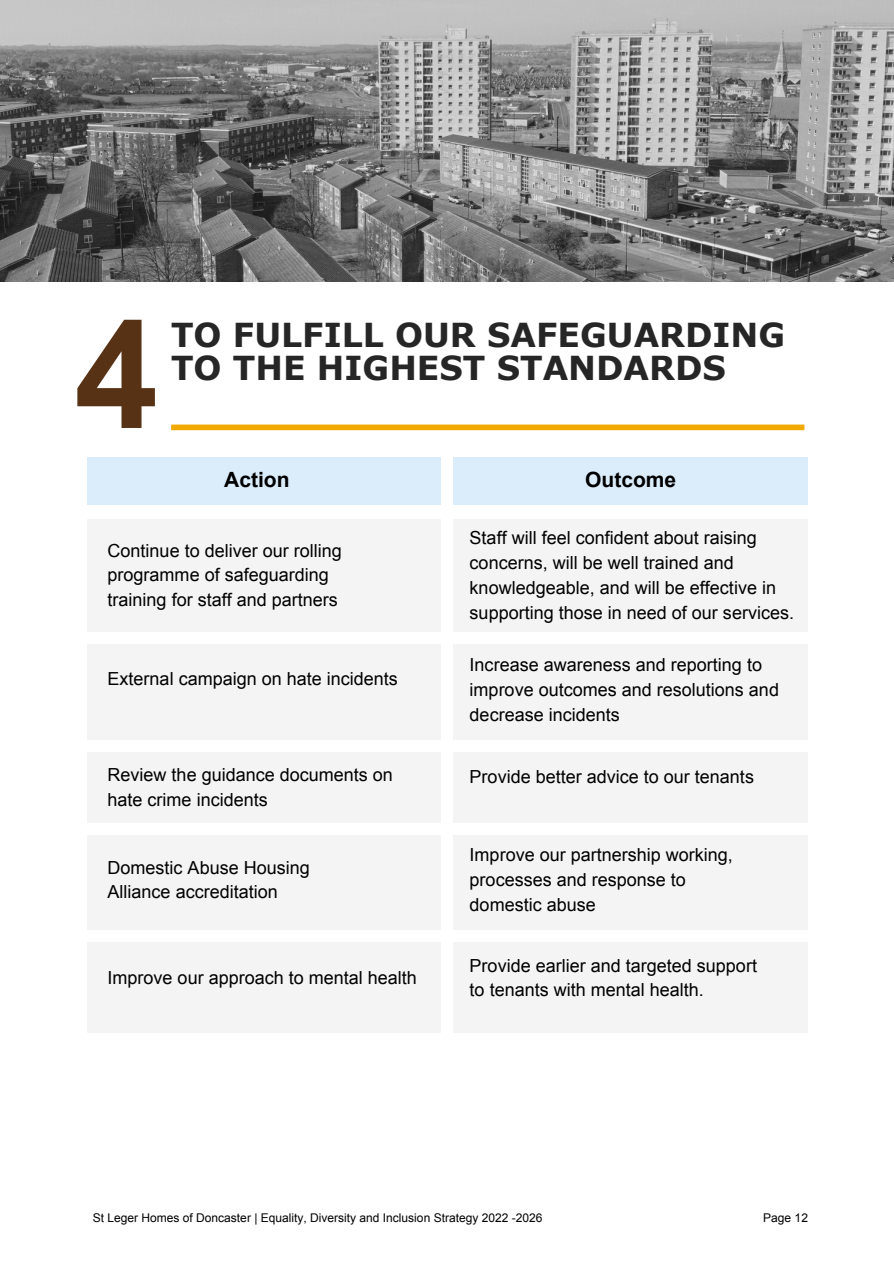
<style>
.page{position:relative;width:894px;height:1264px;background:#fff}
.page>*{position:absolute;margin:0;border:0;box-sizing:border-box;transform-origin:0 0}
.t1{font:700 150.45px "Arial";color:#573215}
.t2{font:700 33px/32.5px "Verdana";color:#262626}
.t3{font:700 21px "Arial";color:#000}
.t4{font:18px/24.8px "Arial";color:#000}
.t5{font:12px "Arial";color:#000}
</style>
<div class="page">
<img style="left:0;top:0;width:893px;height:281px">
<div style="left:171px;top:424px;width:633px;height:6px;background:#f2a900"></div>
<div style="left:88px;top:519px;width:719px;height:514px;background:#f4f4f4"></div>
<div style="left:87px;top:457px;width:720px;height:47px;background:#dbecfa"></div>
<div style="left:441px;top:457px;width:12px;height:732px;background:#fff"></div>
<div style="left:81px;top:632px;width:732px;height:11px;background:#fff"></div>
<div style="left:87px;top:740px;width:732px;height:11px;background:#fff"></div>
<div style="left:78px;top:823px;width:732px;height:12px;background:#fff"></div>
<div style="left:81px;top:930px;width:732px;height:11px;background:#fff"></div>
<p class="t1" style="left:75px;top:292px;width:85px">4</p>
<p class="t2" style="left:171px;top:318px;width:615px">TO FULFILL OUR SAFEGUARDING<br>TO THE HIGHEST STANDARDS</p>
<p class="t3" style="left:224px;top:468px;width:67px">Action</p>
<p class="t3" style="left:585px;top:468px;width:93px">Outcome</p>
<p class="t4" style="left:108px;top:538px;width:236px">Continue to deliver our rolling programme of safeguarding training for staff and partners</p>
<p class="t4" style="left:108px;top:666px;width:292px">External campaign on hate incidents</p>
<p class="t4" style="left:469px;top:525px;width:326px">Staff will feel confident about raising concerns, will be well trained and knowledgeable, and will be effective in supporting those in need of our services.</p>
<p class="t4" style="left:469px;top:652px;width:311px">Increase awareness and reporting to improve outcomes and resolutions and decrease incidents</p>
<p class="t4" style="left:108px;top:762px;width:287px">Review the guidance documents on hate crime incidents</p>
<p class="t4" style="left:469px;top:764px;width:286px">Provide better advice to our tenants</p>
<p class="t4" style="left:108px;top:855px;width:204px">Domestic Abuse Housing<br>Alliance accreditation</p>
<p class="t4" style="left:108px;top:965px;width:311px">Improve our approach to mental health</p>
<p class="t4" style="left:469px;top:842px;width:265px">Improve our partnership working, processes and response to domestic abuse</p>
<p class="t4" style="left:469px;top:953px;width:289px">Provide earlier and targeted support to tenants with mental health.</p>
<p class="t5" style="left:93px;top:1210px;width:451px">St Leger Homes of Doncaster | Equality, Diversity and Inclusion Strategy 2022 -2026</p>
<p class="t5" style="left:763px;top:1210px;width:46px">Page 12</p>
</div>
